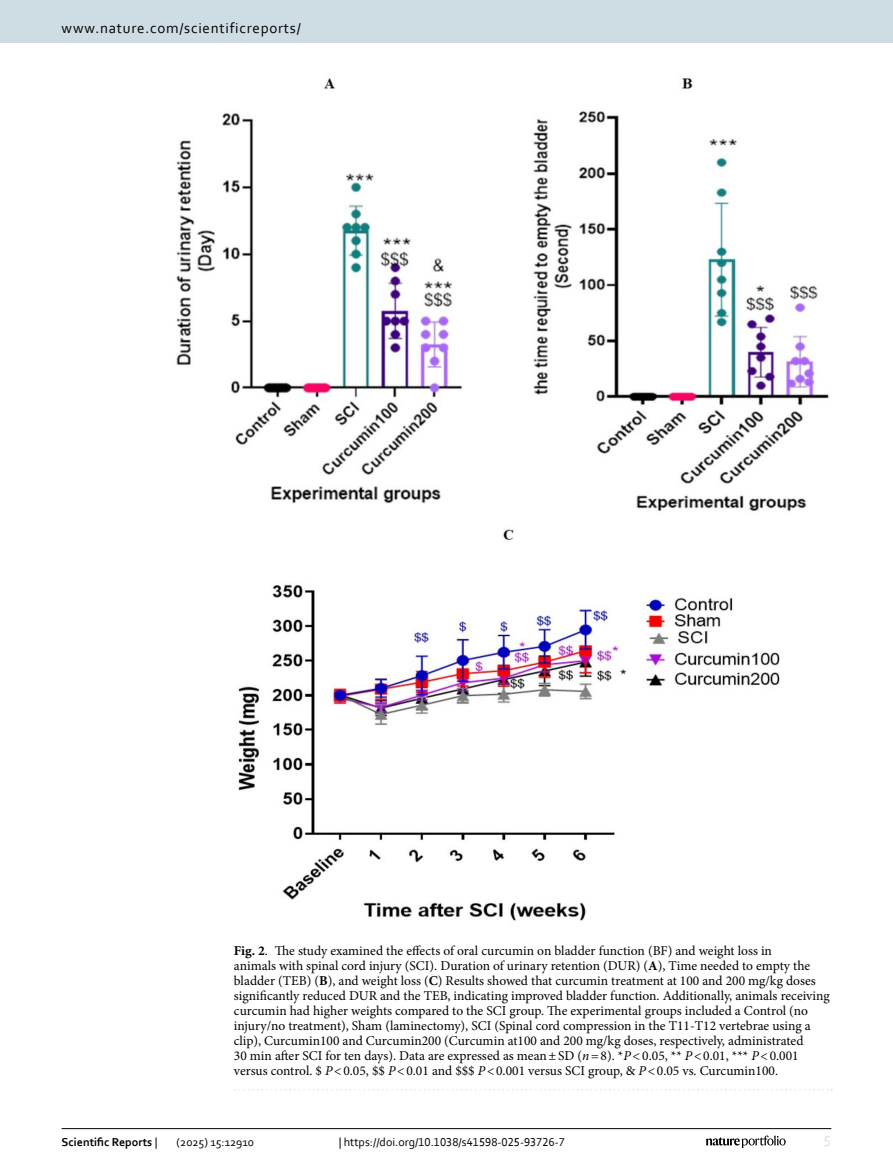
<style>
.page{position:relative;width:893px;height:1174px;background:#fff}
.page>*{position:absolute;margin:0;border:0;box-sizing:border-box;transform-origin:0 0}
.t1{font:15px "Corbel";letter-spacing:.05em;color:#000}
.t2{font:15px "Corbel";color:#d9e4eb}
.Figure_Caption{font:13.5px/15px "Minion Pro";color:#000}
.t3{font:12px "Corbel";color:#000}
.t4{font:700 12px "Corbel";color:#000}
.s1{font-weight:700}
.s2{font-style:italic}
.s3{font-weight:400}
</style>
<div class="page">
<img style="left:176px;top:78px;width:653px;height:843px">
<svg style="left:235px;top:1089px;width:597px;height:1px"></svg>
<hr style="left:62px;top:1128px;width:769px;height:1px;background:#000">
<svg style="left:706px;top:1135px;width:80px;height:12px"></svg>
<div style="left:0;top:0;width:893px;height:43px;background:#cedde4"></div>
<p class="t1" style="left:62px;top:18px;width:241px">www.nature.com/scientificreports/</p>
<p class="Figure_Caption" style="left:234px;top:942px;width:597px"><span class="s1">Fig. 2</span>. The study examined the effects of oral curcumin on bladder function (BF) and weight loss in<br>animals with spinal cord injury (SCI). Duration of urinary retention (DUR) (<span class="s1">A</span>), Time needed to empty the bladder (TEB) (<span class="s1">B</span>), and weight loss (<span class="s1">C</span>) Results showed that curcumin treatment at 100 and 200 mg/kg doses significantly reduced DUR and the TEB, indicating improved bladder function. Additionally, animals receiving curcumin had higher weights compared to the SCI group. The experimental groups included a Control (no injury/no treatment), Sham (laminectomy), SCI (Spinal cord compression in the T11-T12 vertebrae using a clip), Curcumin100 and Curcumin200 (Curcumin at100 and 200 mg/kg doses, respectively, administrated<br>30 min after SCI for ten days). Data are expressed as mean±SD (<span class="s2">n=</span>8). *<span class="s2">P&lt;</span>0.05, ** <span class="s2">P</span>&lt;0.01, *** <span class="s2">P</span>&lt;0.001 versus control. $ <span class="s2">P</span>&lt;0.05, $$ <span class="s2">P</span>&lt;0.01 and $$$ <span class="s2">P</span>&lt;0.001 versus SCI group, &amp; <span class="s2">P</span>&lt;0.05 vs. Curcumin100.</p>
<p class="t4" style="left:62px;top:1134px;width:97px">Scientific Reports <span class="s3">|</span></p>
<p class="t3" style="left:177px;top:1134px;width:79px">(2025) 15:12910</p>
<p class="t3" style="left:339px;top:1134px;width:228px">| https://doi.org/10.1038/s41598-025-93726-7</p>
<p class="t2" style="left:824px;top:1132px;width:9px">5</p>
</div>
